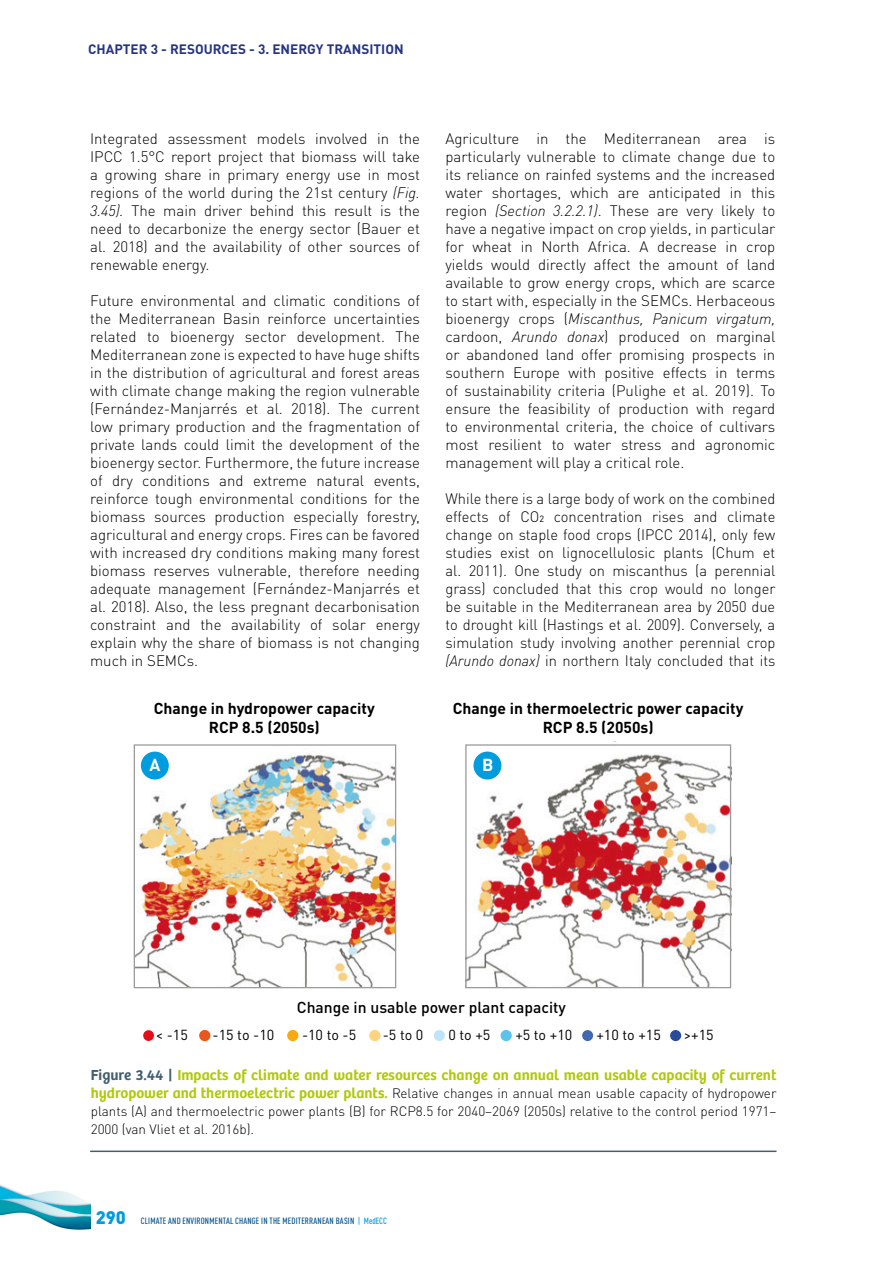
<style>
.page{position:relative;width:893px;height:1263px;background:#fff}
.page>*{position:absolute;margin:0;border:0;box-sizing:border-box;transform-origin:0 0}
.t1{font:700 17.25px "DIN Pro";color:#fff}
.t2{font:700 15.75px/18.8px "DIN Pro";color:#000;text-align:center}
.t3{font:500 15.75px "DIN Pro";color:#000}
.Texte{font:300 15px/18px "DIN Pro";color:#000;text-align:justify}
.t4{font:600 15px "Bree CYR";color:#b0c909}
.t5{font:14.4px "DIN Pro";color:#000}
.t6{font:300 13.5px/18px "DIN Pro";color:#000;text-align:justify}
.Haut_de_page_Gauche{font:700 13.5px "DIN Pro";color:#263582}
.t7{font:500 condensed 9px "DIN Pro";letter-spacing:.02em;color:#00518c}
.s1{font-style:italic}
.s2{color:#415f71}
.s3{font-family:"Bree CYR";font-weight:600;font-size:15px;color:#b0c909}
.s4{font-weight:900;font-stretch:normal;font-size:18px;color:#009cde}
.s5{color:#009cde}
</style>
<div class="page">
<img style="left:0;top:1185px;width:90px;height:45px">
<hr style="left:90px;top:1150px;width:686px;height:2px;background:#415f71">
<img style="left:136px;top:754px;width:258px;height:232px">
<img style="left:467px;top:752px;width:262px;height:234px">
<div style="left:134px;top:744px;width:262px;height:244px;border:1px solid #9c9c9c"></div>
<div style="left:465px;top:744px;width:266px;height:244px;border:1px solid #9c9c9c"></div>
<div style="left:141px;top:751px;width:28px;height:28px;background:#009cde;border-radius:50%"></div>
<div style="left:473px;top:751px;width:28px;height:28px;background:#009cde;border-radius:50%"></div>
<div style="left:143px;top:1030px;width:11px;height:11px;background:#e31017;border-radius:50%"></div>
<div style="left:199px;top:1030px;width:11px;height:11px;background:#e9561e;border-radius:50%"></div>
<div style="left:287px;top:1030px;width:11px;height:11px;background:#f6a912;border-radius:50%"></div>
<div style="left:369px;top:1030px;width:11px;height:11px;background:#fdd37f;border-radius:50%"></div>
<div style="left:434px;top:1030px;width:11px;height:11px;background:#bfe4fa;border-radius:50%"></div>
<div style="left:501px;top:1030px;width:11px;height:11px;background:#5cc4eb;border-radius:50%"></div>
<div style="left:582px;top:1030px;width:11px;height:11px;background:#4067b0;border-radius:50%"></div>
<div style="left:670px;top:1030px;width:11px;height:11px;background:#284c9b;border-radius:50%"></div>
<p class="Haut_de_page_Gauche" style="left:88px;top:38px;width:317px">CHAPTER 3 - RESOURCES - 3. ENERGY TRANSITION</p>
<p class="Texte" style="left:90px;top:128px;width:331px">Integrated assessment models involved in the IPCC 1.5°C report project that biomass will take a growing share in primary energy use in most regions of the world during the 21st century <span class="s1">(Fig.<br>3.45).</span> The main driver behind this result is the need to decarbonize the energy sector (Bauer et al. 2018) and the availability of other sources of renewable energy.</p>
<p class="Texte" style="left:90px;top:290px;width:331px">Future environmental and climatic conditions of the Mediterranean Basin reinforce uncertainties related to bioenergy sector development. The Mediterranean zone is expected to have huge shifts in the distribution of agricultural and forest areas with climate change making the region vulnerable (Fernández-Manjarrés et al. 2018). The current low primary production and the fragmentation of private lands could limit the development of the bioenergy sector. Furthermore, the future increase of dry conditions and extreme natural events, reinforce tough environmental conditions for the biomass sources production especially forestry, agricultural and energy crops. Fires can be favored with increased dry conditions making many forest biomass reserves vulnerable, therefore needing adequate management (Fernández-Manjarrés et al. 2018). Also, the less pregnant decarbonisation constraint and the availability of solar energy explain why the share of biomass is not changing much in SEMCs.</p>
<p class="Texte" style="left:445px;top:128px;width:331px">Agriculture in the Mediterranean area is particularly vulnerable to climate change due to its reliance on rainfed systems and the increased water shortages, which are anticipated in this region <span class="s1">(Section 3.2.2.1)</span>. These are very likely to have a negative impact on crop yields, in particular for wheat in North Africa. A decrease in crop yields would directly affect the amount of land available to grow energy crops, which are scarce to start with, especially in the SEMCs. Herbaceous bioenergy crops (<span class="s1">Miscanthus, Panicum virgatum, </span>cardoon, <span class="s1">Arundo donax</span>) produced on marginal or abandoned land offer promising prospects in southern Europe with positive effects in terms of sustainability criteria (Pulighe et al. 2019). To ensure the feasibility of production with regard to environmental criteria, the choice of cultivars most resilient to water stress and agronomic management will play a critical role.</p>
<p class="Texte" style="left:445px;top:488px;width:331px">While there is a large body of work on the combined effects of CO2 concentration rises and climate change on staple food crops (IPCC 2014), only few studies exist on lignocellulosic plants (Chum et al. 2011). One study on miscanthus (a perennial grass) concluded that this crop would no longer be suitable in the Mediterranean area by 2050 due to drought kill (Hastings et al. 2009). Conversely, a simulation study involving another perennial crop <span class="s1">(Arundo donax)</span> in northern Italy concluded that its</p>
<p class="t2" style="left:154px;top:697px;width:222px">Change in hydropower capacity<br>RCP 8.5 (2050s)</p>
<p class="t2" style="left:453px;top:697px;width:292px">Change in thermoelectric power capacity<br>RCP 8.5 (2050s)</p>
<p class="t1" style="left:150px;top:750px;width:12px">A</p>
<p class="t1" style="left:482px;top:750px;width:13px">B</p>
<p class="t3" style="left:297px;top:994px;width:271px">Change in usable power plant capacity</p>
<p class="t5" style="left:156px;top:1023px;width:34px">&lt; -15</p>
<p class="t5" style="left:213px;top:1023px;width:63px">-15 to -10</p>
<p class="t5" style="left:302px;top:1023px;width:56px">-10 to -5</p>
<p class="t5" style="left:383px;top:1023px;width:42px">-5 to 0</p>
<p class="t5" style="left:448px;top:1023px;width:43px">0 to +5</p>
<p class="t5" style="left:515px;top:1023px;width:58px">+5 to +10</p>
<p class="t5" style="left:596px;top:1023px;width:66px">+10 to +15</p>
<p class="t5" style="left:684px;top:1023px;width:32px">&gt;+15</p>
<p class="t4" style="left:91px;top:1063px;width:687px"><span class="s2">Figure 3.44 |</span> Impacts of climate and water resources change on annual mean usable capacity of current</p>
<p class="t6" style="left:91px;top:1083px;width:687px"><span class="s3">hydropower and thermoelectric power plants.</span> Relative changes in annual mean usable capacity of hydropower plants (A) and thermoelectric power plants (B) for RCP8.5 for 2040–2069 (2050s) relative to the control period 1971– 2000 (van Vliet et al. 2016b).</p>
<p class="t7" style="left:96px;top:1214px;width:293px"><span class="s4">290</span> CLIMATE AND ENVIRONMENTAL CHANGE IN THE MEDITERRANEAN BASIN <span class="s5">| MedECC</span></p>
</div>
